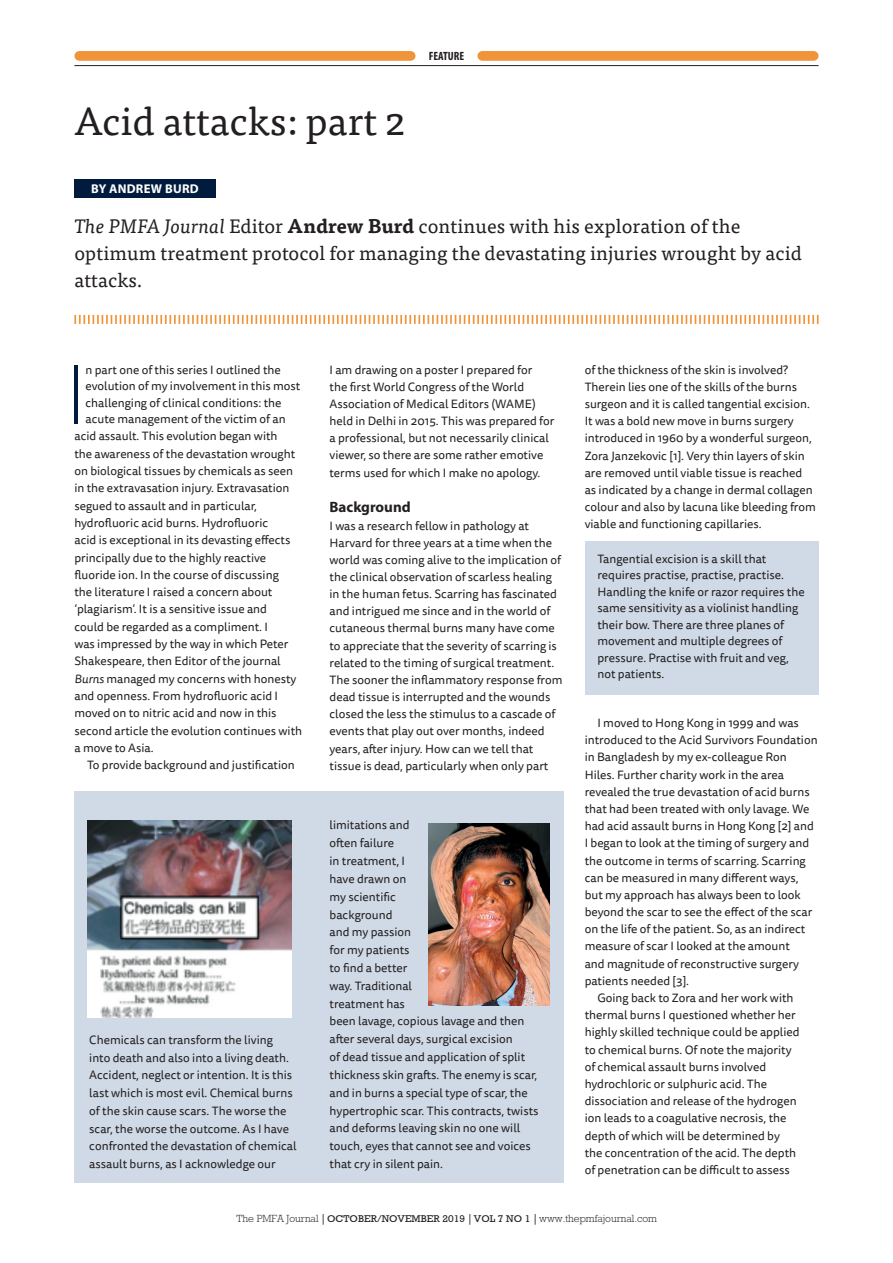
<style>
.page{position:relative;width:893px;height:1263px;background:#fff}
.page>*{position:absolute;margin:0;border:0;box-sizing:border-box;transform-origin:0 0}
.feature_body_drop_ca{font:300 expanded 79.65px "Europa SB";color:#001b3e}
.feature_Headline{font:39px "Tisa Pro";color:#231f20}
.feature_Standfirst{font:19.5px/27px "Tisa Pro";letter-spacing:.005em;color:#231f20}
.Feature_Subhead{font:700 15px "Myriad Pro";color:#231f20}
.feature_Author{font:700 12.75px "Myriad Pro";letter-spacing:.02em;color:#fff}
.feature_body_no_inde{font:12px/17.9px "Tisa Sans Pro";color:#231f20}
.feature_Body_Indent{font:12px/17.2px "Tisa Sans Pro";color:#231f20}
.feature_body_drop_ca-2{font:12px "Tisa Sans Pro";color:#231f20}
.t1{font:700 condensed 12px "Myriad Pro";color:#231f20}
.t2{font:300 10.5px "Rockwell";color:#231f20}
.s1{font-style:italic}
.s2{font-weight:700}
.s3{font-family:"Adobe Caslon Pro";font-weight:700}
.s4{font-weight:400;font-size:10.05px}
</style>
<div class="page">
<hr style="left:74px;top:65px;width:745px;height:1px;background:#231f20">
<div style="left:79px;top:51px;width:332px;height:10px;background:#ef943a"></div>
<div style="left:482px;top:51px;width:332px;height:10px;background:#ef943a"></div>
<div style="left:74px;top:179px;width:141px;height:18px;background:#001b3e"></div>
<svg style="left:74px;top:315px;width:745px;height:9px"></svg>
<div style="left:74px;top:791px;width:489px;height:392px;background:#cfdae6"></div>
<img style="left:87px;top:821px;width:204px;height:196px">
<img style="left:428px;top:823px;width:122px;height:183px">
<div style="left:585px;top:541px;width:234px;height:153px;background:#cfdae6"></div>
<p class="feature_Headline" style="left:74px;top:92px;width:331px">Acid attacks: part 2</p>
<p class="t1" style="left:429px;top:49px;width:37px">FEATURE</p>
<p class="feature_Author" style="left:91px;top:180px;width:109px">BY ANDREW BURD</p>
<p class="feature_Standfirst" style="left:74px;top:212px;width:729px"><span class="s1">The PMFA Journal</span> Editor <span class="s2">Andrew Burd</span> continues with his exploration of the optimum treatment protocol for managing the devastating injuries wrought by acid attacks.</p>
<p class="feature_body_drop_ca" style="left:66px;top:349px;width:22px">I</p>
<p class="feature_body_drop_ca-2" style="left:86px;top:361px;width:197px">n part one of this series I outlined the</p>
<p class="feature_body_drop_ca-2" style="left:86px;top:378px;width:216px">evolution of my involvement in this most</p>
<p class="feature_body_drop_ca-2" style="left:86px;top:394px;width:197px">challenging of clinical conditions: the</p>
<p class="feature_body_drop_ca-2" style="left:86px;top:411px;width:202px">acute management of the victim of an</p>
<p class="feature_body_drop_ca-2" style="left:74px;top:428px;width:205px">acid assault. This evolution began with</p>
<p class="feature_body_drop_ca-2" style="left:74px;top:446px;width:222px">the awareness of the devastation wrought</p>
<p class="feature_body_drop_ca-2" style="left:74px;top:463px;width:220px">on biological tissues by chemicals as seen</p>
<p class="feature_body_drop_ca-2" style="left:74px;top:480px;width:216px">in the extravasation injury. Extravasation</p>
<p class="feature_body_drop_ca-2" style="left:74px;top:497px;width:184px">segued to assault and in particular,</p>
<p class="feature_body_drop_ca-2" style="left:74px;top:515px;width:195px">hydrofluoric acid burns. Hydrofluoric</p>
<p class="feature_body_drop_ca-2" style="left:74px;top:532px;width:218px">acid is exceptional in its devasting effects</p>
<p class="feature_body_drop_ca-2" style="left:74px;top:549px;width:193px">principally due to the highly reactive</p>
<p class="feature_body_drop_ca-2" style="left:74px;top:567px;width:206px">fluoride ion. In the course of discussing</p>
<p class="feature_body_drop_ca-2" style="left:74px;top:584px;width:200px">the literature I raised a concern about</p>
<p class="feature_body_drop_ca-2" style="left:74px;top:601px;width:194px">‘plagiarism’. It is a sensitive issue and</p>
<p class="feature_body_drop_ca-2" style="left:74px;top:618px;width:195px">could be regarded as a compliment. I</p>
<p class="feature_body_drop_ca-2" style="left:74px;top:636px;width:215px">was impressed by the way in which Peter</p>
<p class="feature_body_drop_ca-2" style="left:74px;top:653px;width:208px">Shakespeare, then Editor of the journal</p>
<p class="feature_body_drop_ca-2" style="left:74px;top:670px;width:224px"><span class="s1">Burns</span> managed my concerns with honesty</p>
<p class="feature_body_drop_ca-2" style="left:74px;top:688px;width:205px">and openness. From hydrofluoric acid I</p>
<p class="feature_body_drop_ca-2" style="left:74px;top:705px;width:204px">moved on to nitric acid and now in this</p>
<p class="feature_body_drop_ca-2" style="left:74px;top:722px;width:229px">second article the evolution continues with</p>
<p class="feature_body_drop_ca-2" style="left:74px;top:739px;width:81px">a move to Asia.</p>
<p class="feature_Body_Indent" style="left:87px;top:757px;width:209px">To provide background and justification</p>
<p class="feature_body_no_inde" style="left:89px;top:1031px;width:209px">Chemicals can transform the living into death and also into a living death.<br>Accident, neglect or intention. It is this last which is most evil. Chemical burns of the skin cause scars. The worse the scar, the worse the outcome. As I have confronted the devastation of chemical assault burns, as I acknowledge our</p>
<p class="feature_Body_Indent" style="left:330px;top:361px;width:226px">I am drawing on a poster I prepared for<br>the first World Congress of the World Association of Medical Editors (WAME) held in Delhi in 2015. This was prepared for a professional, but not necessarily clinical viewer, so there are some rather emotive terms used for which I make no apology.</p>
<p class="Feature_Subhead" style="left:330px;top:497px;width:83px">Background</p>
<p class="feature_body_no_inde" style="left:330px;top:517px;width:234px;line-height:17.1px">I was a research fellow in pathology at Harvard for three years at a time when the world was coming alive to the implication of the clinical observation of scarless healing in the human fetus. Scarring has fascinated and intrigued me since and in the world of cutaneous thermal burns many have come to appreciate that the severity of scarring is related to the timing of surgical treatment.<br>The sooner the inflammatory response from dead tissue is interrupted and the wounds closed the less the stimulus to a cascade of events that play out over months, indeed years, after injury. How can we tell that tissue is dead, particularly when only part</p>
<p class="feature_body_no_inde" style="left:330px;top:817px;width:210px">limitations and<br>often failure<br>in treatment, I<br>have drawn on<br>my scientific<br>background<br>and my passion<br>for my patients<br>to find a better<br>way. Traditional<br>treatment has<br>been lavage, copious lavage and then after several days, surgical excision<br>of dead tissue and application of split thickness skin grafts. The enemy is scar, and in burns a special type of scar, the hypertrophic scar. This contracts, twists and deforms leaving skin no one will touch, eyes that cannot see and voices that cry in silent pain.</p>
<p class="feature_body_no_inde" style="left:585px;top:361px;width:233px;line-height:17.2px">of the thickness of the skin is involved?<br>Therein lies one of the skills of the burns surgeon and it is called tangential excision.<br>It was a bold new move in burns surgery introduced in 1960 by a wonderful surgeon, Zora Janzekovic [1]. Very thin layers of skin are removed until viable tissue is reached as indicated by a change in dermal collagen colour and also by lacuna like bleeding from viable and functioning capillaries.</p>
<p class="feature_body_no_inde" style="left:597px;top:550px;width:209px;line-height:16.5px">Tangential excision is a skill that requires practise, practise, practise.<br>Handling the knife or razor requires the same sensitivity as a violinist handling their bow. There are three planes of movement and multiple degrees of pressure. Practise with fruit and veg, not patients.</p>
<p class="feature_Body_Indent" style="left:585px;top:714px;width:234px;text-indent:13px">I moved to Hong Kong in 1999 and was introduced to the Acid Survivors Foundation in Bangladesh by my ex-colleague Ron Hiles. Further charity work in the area revealed the true devastation of acid burns that had been treated with only lavage. We had acid assault burns in Hong Kong [2] and I began to look at the timing of surgery and the outcome in terms of scarring. Scarring can be measured in many different ways, but my approach has always been to look beyond the scar to see the effect of the scar on the life of the patient. So, as an indirect measure of scar I looked at the amount<br>and magnitude of reconstructive surgery patients needed [3].</p>
<p class="feature_Body_Indent" style="left:585px;top:989px;width:216px;text-indent:13px">Going back to Zora and her work with thermal burns I questioned whether her highly skilled technique could be applied to chemical burns. Of note the majority of chemical assault burns involved hydrochloric or sulphuric acid. The dissociation and release of the hydrogen ion leads to a coagulative necrosis, the depth of which will be determined by the concentration of the acid. The depth of penetration can be difficult to assess</p>
<p class="t2" style="left:237px;top:1212px;width:422px">The PMFA Journal <span class="s3">|</span> <span class="s4">OCTOBER/NOVEMBER 2019</span> <span class="s3">|</span> <span class="s4">VOL 7 NO 1</span> <span class="s3">|</span> www.thepmfajournal.com</p>
</div>
